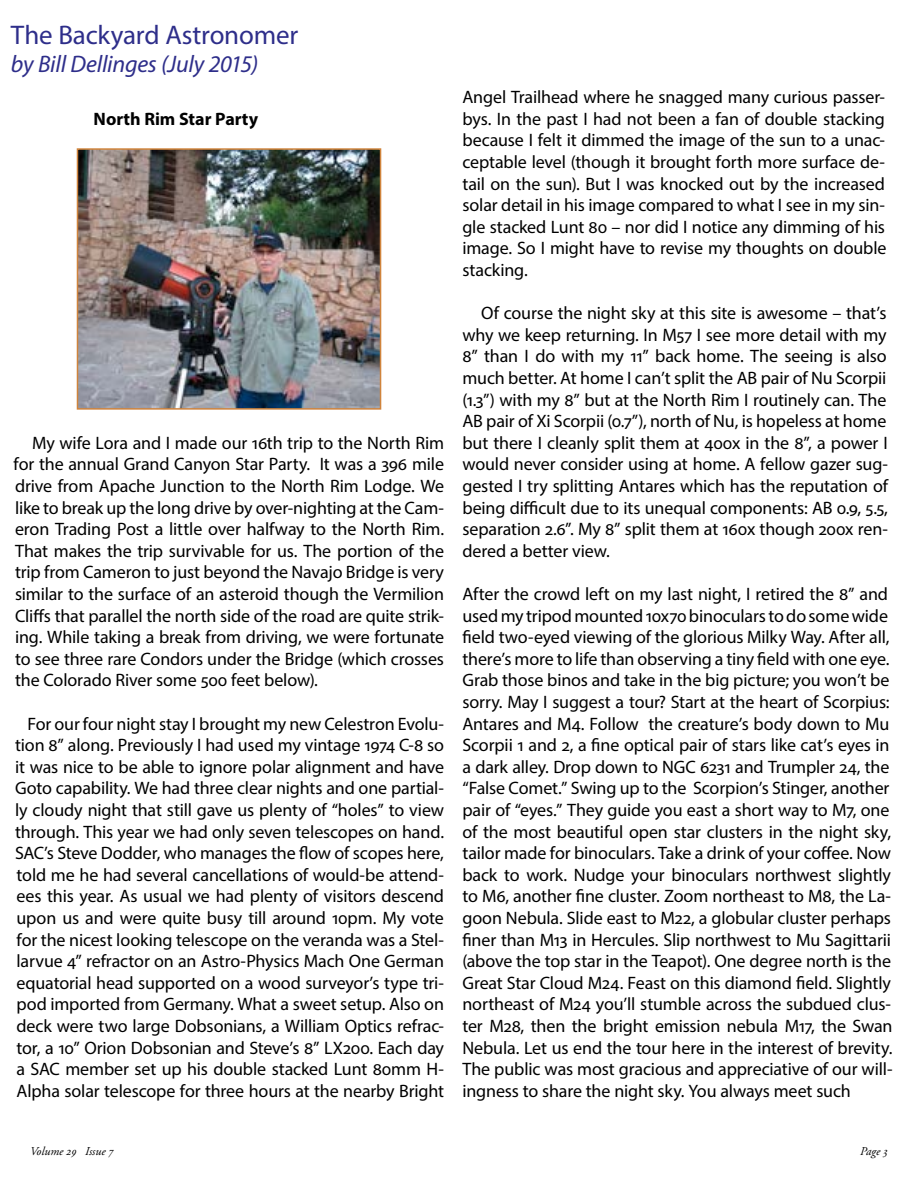
<style>
.page{position:relative;width:918px;height:1188px;background:#fff}
.page>*{position:absolute;margin:0;border:0;box-sizing:border-box;transform-origin:0 0}
.t1{font:27px "Myriad Pro";letter-spacing:-.01em;color:#2e2e8a}
.t2{font:italic 24px "Myriad Pro";letter-spacing:-.01em;color:#2e2e8a}
.t3{font:18px/21.6px "Myriad Pro";letter-spacing:-.01em;color:#000;text-align:justify}
.t4{font:700 18px "Myriad Pro";color:#000}
.t5{font:italic 12px "Adobe Garamond Pro";color:#000}
</style>
<div class="page">
<img style="left:80px;top:151px;width:298px;height:256px">
<div style="left:77px;top:148px;width:304px;height:262px;border:2px solid #d0843c"></div>
<h1 class="t1" style="left:11px;top:18px;width:289px">The Backyard Astronomer</h1>
<h2 class="t2" style="left:11px;top:49px;width:249px">by Bill Dellinges (July 2015)</h2>
<p class="t4" style="left:94px;top:107px;width:166px">North Rim Star Party</p>
<p class="t3" style="left:14px;top:432px;width:432px;text-indent:19px">My wife Lora and I made our 16th trip to the North Rim for the annual Grand Canyon Star Party. It was a 396 mile drive from Apache Junction to the North Rim Lodge. We like to break up the long drive by over-nighting at the Cam&shy;eron Trading Post a little over halfway to the North Rim.<br>That makes the trip survivable for us. The portion of the trip from Cameron to just beyond the Navajo Bridge is very similar to the surface of an asteroid though the Vermilion Cliffs that parallel the north side of the road are quite strik&shy;ing. While taking a break from driving, we were fortunate to see three rare Condors under the Bridge (which crosses the Colorado River some 500 feet below).</p>
<p class="t3" style="left:15px;top:712px;width:431px;text-indent:12px">For our four night stay I brought my new Celestron Evolu&shy;tion 8” along. Previously I had used my vintage 1974 C-8 so it was nice to be able to ignore polar alignment and have Goto capability. We had three clear nights and one partial&shy;ly cloudy night that still gave us plenty of “holes” to view through. This year we had only seven telescopes on hand.<br>SAC’s Steve Dodder, who manages the flow of scopes here, told me he had several cancellations of would-be attend&shy;ees this year. As usual we had plenty of visitors descend upon us and were quite busy till around 10pm. My vote for the nicest looking telescope on the veranda was a Stel&shy;larvue 4” refractor on an Astro-Physics Mach One German equatorial head supported on a wood surveyor’s type tri&shy;pod imported from Germany. What a sweet setup. Also on deck were two large Dobsonians, a William Optics refrac&shy;tor, a 10” Orion Dobsonian and Steve’s 8” LX200. Each day a SAC member set up his double stacked Lunt 80mm H-Alpha solar telescope for three hours at the nearby Bright</p>
<p class="t3" style="left:462px;top:86px;width:426px">Angel Trailhead where he snagged many curious passer&shy;bys. In the past I had not been a fan of double stacking because I felt it dimmed the image of the sun to a unac&shy;ceptable level (though it brought forth more surface de&shy;tail on the sun). But I was knocked out by the increased solar detail in his image compared to what I see in my sin&shy;gle stacked Lunt 80 – nor did I notice any dimming of his image. So I might have to revise my thoughts on double stacking.</p>
<p class="t3" style="left:462px;top:302px;width:427px;text-indent:19px">Of course the night sky at this site is awesome – that’s why we keep returning. In M57 I see more detail with my 8” than I do with my 11” back home. The seeing is also much better. At home I can’t split the AB pair of Nu Scorpii (1.3”) with my 8” but at the North Rim I routinely can. The AB pair of Xi Scorpii (0.7”), north of Nu, is hopeless at home but there I cleanly split them at 400x in the 8”, a power I would never consider using at home. A fellow gazer sug&shy;gested I try splitting Antares which has the reputation of being difficult due to its unequal components: AB 0.9, 5.5, separation 2.6”. My 8” split them at 160x though 200x ren&shy;dered a better view.</p>
<p class="t3" style="left:462px;top:583px;width:432px;text-align:left">After the crowd left on my last night, I retired the 8” and used my tripod mounted 10x70 binoculars to do some wide field two-eyed viewing of the glorious Milky Way. After all, there’s more to life than observing a tiny field with one eye.<br>Grab those binos and take in the big picture; you won’t be sorry. May I suggest a tour? Start at the heart of Scorpius:<br>Antares and M4. Follow the creature’s body down to Mu Scorpii 1 and 2, a fine optical pair of stars like cat’s eyes in a dark alley. Drop down to NGC 6231 and Trumpler 24, the “False Comet.” Swing up to the Scorpion’s Stinger, another pair of “eyes.” They guide you east a short way to M7, one of the most beautiful open star clusters in the night sky, tailor made for binoculars. Take a drink of your coffee. Now back to work. Nudge your binoculars northwest slightly to M6, another fine cluster. Zoom northeast to M8, the La&shy;goon Nebula. Slide east to M22, a globular cluster perhaps finer than M13 in Hercules. Slip northwest to Mu Sagittarii (above the top star in the Teapot). One degree north is the Great Star Cloud M24. Feast on this diamond field. Slightly northeast of M24 you’ll stumble across the subdued clus&shy;ter M28, then the bright emission nebula M17, the Swan Nebula. Let us end the tour here in the interest of brevity.<br>The public was most gracious and appreciative of our will&shy;ingness to share the night sky. You always meet such</p>
<p class="t5" style="left:30px;top:1144px;width:85px">Volume 29 Issue 7</p>
<p class="t5" style="left:860px;top:1144px;width:29px">Page 3</p>
</div>
